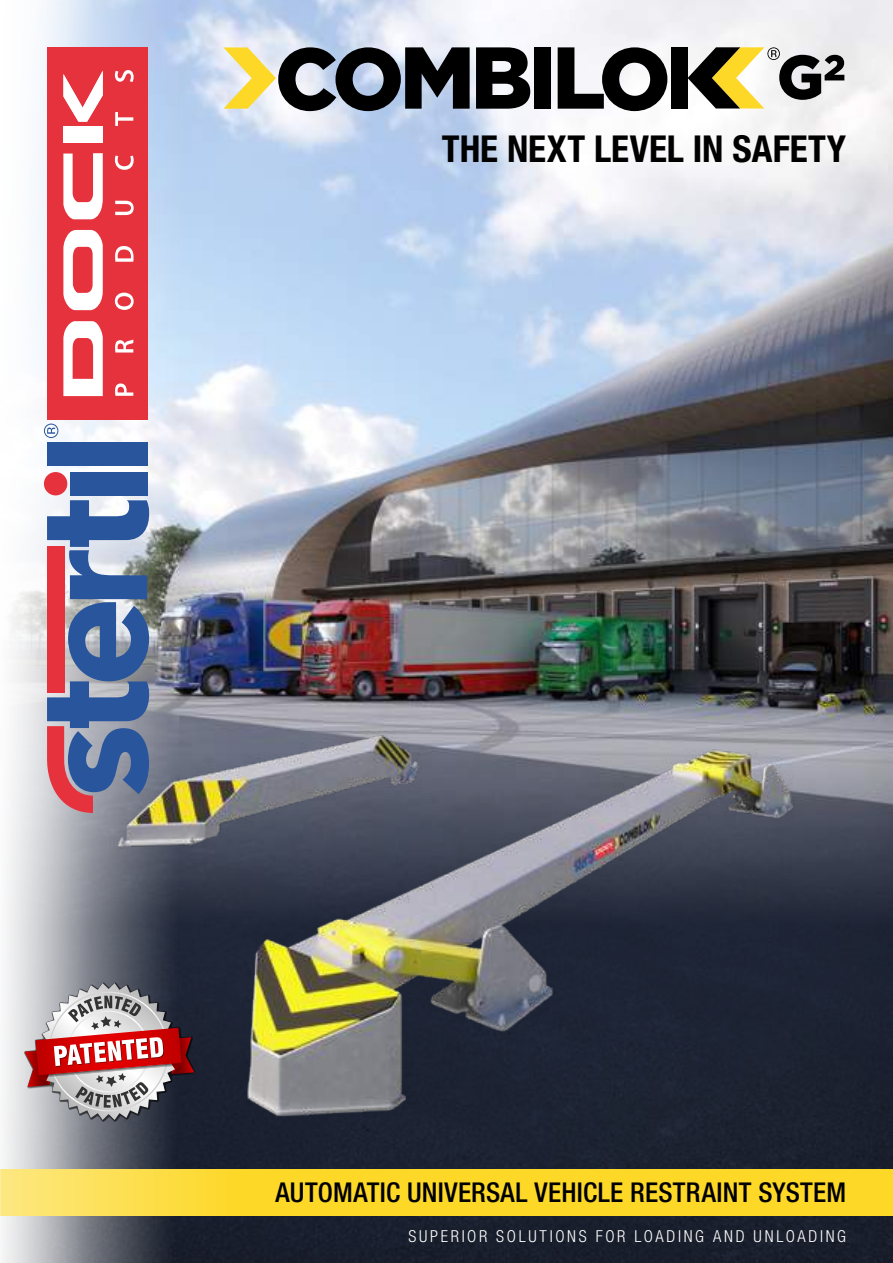
<style>
.page{position:relative;width:893px;height:1263px;background:#fff}
.page>*{position:absolute;margin:0;border:0;box-sizing:border-box;transform-origin:0 0}
.t1{font:700 condensed 37.2px "Helvetica Neue LT Std";color:#000}
.t2{font:500 condensed 27.3px "Helvetica Neue LT Std";letter-spacing:.01em;color:#000}
.t3{font:300 condensed 16.5px "Helvetica Neue LT Std";letter-spacing:.16em;color:#fff}
</style>
<div class="page">
<svg style="left:476px;top:47px;width:54px;height:62px"></svg>
<div style="left:534px;top:47px;width:17px;height:62px;background:#000"></div>
<svg style="left:558px;top:47px;width:109px;height:64px"></svg>
<div style="left:671px;top:47px;width:17px;height:62px;background:#000"></div>
<svg style="left:688px;top:47px;width:156px;height:62px"></svg>
<svg style="left:227px;top:47px;width:243px;height:64px;background:#76776f"></svg>
<img style="left:227px;top:213px;width:666px;height:1050px">
<svg style="left:140px;top:0;width:87px;height:1263px;background:#8f99ac"></svg>
<svg style="left:0;top:0;width:140px;height:1263px"></svg>
<img style="left:231px;top:750px;width:609px;height:386px">
<img style="left:99px;top:659px;width:355px;height:199px">
<div style="left:0;top:0;width:94px;height:680px;background:#fff"></div>
<svg style="left:0;top:1169px;width:893px;height:47px;background:#fdda33"></svg>
<div style="left:44px;top:472px;width:23px;height:23px;background:#e5323d;border-radius:50%"></div>
<div style="left:70px;top:472px;width:77px;height:24px;background:#29559c"></div>
<div style="left:47px;top:442px;width:100px;height:23px;background:#29559c"></div>
<svg style="left:47px;top:500px;width:103px;height:313px;background:#77769c"></svg>
<svg style="left:44px;top:424px;width:14px;height:14px"></svg>
<div style="left:47px;top:48px;width:100px;height:372px;background:#e5323d"></div>
<svg style="left:115px;top:383px;width:18px;height:13px"></svg>
<svg style="left:115px;top:339px;width:18px;height:13px"></svg>
<svg style="left:115px;top:293px;width:19px;height:17px"></svg>
<svg style="left:115px;top:246px;width:19px;height:16px"></svg>
<svg style="left:115px;top:201px;width:19px;height:14px"></svg>
<svg style="left:115px;top:156px;width:19px;height:14px"></svg>
<svg style="left:115px;top:112px;width:18px;height:14px"></svg>
<svg style="left:115px;top:70px;width:19px;height:12px"></svg>
<svg style="left:63px;top:321px;width:40px;height:75px"></svg>
<svg style="left:63px;top:230px;width:40px;height:80px"></svg>
<svg style="left:63px;top:153px;width:40px;height:66px"></svg>
<div style="left:63px;top:126px;width:40px;height:16px;background:#fff"></div>
<svg style="left:63px;top:71px;width:40px;height:51px"></svg>
<svg style="left:24px;top:982px;width:173px;height:140px;background:#a38084"></svg>
<h1 class="t1" style="left:442px;top:126px;width:406px">THE NEXT LEVEL IN SAFETY</h1>
<p class="t2" style="left:276px;top:1176px;width:572px">AUTOMATIC UNIVERSAL VEHICLE RESTRAINT SYSTEM</p>
<p class="t3" style="left:408px;top:1226px;width:439px">SUPERIOR SOLUTIONS FOR LOADING AND UNLOADING</p>
</div>
